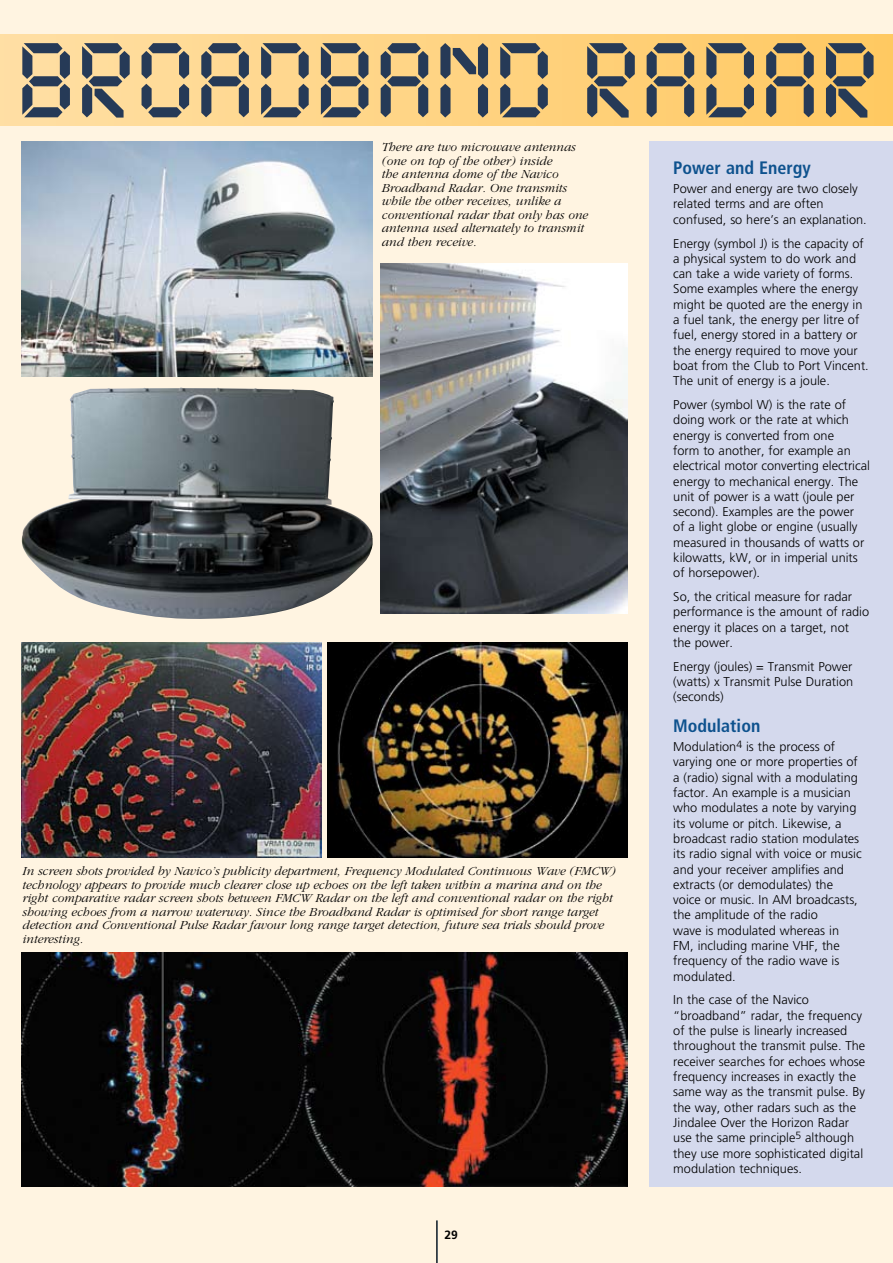
<style>
.page{position:relative;width:893px;height:1263px;background:#fff4e1}
.page>*{position:absolute;margin:0;border:0;box-sizing:border-box;transform-origin:0 0}
.t1{font:123px "Digital ICG";color:#263a57}
.t2{font:700 condensed 18px "Frutiger";color:#0e528e}
.t3{font:300 12.75px/15.3px "Frutiger";color:#000}
.t4{font:italic 300 12.75px/13.5px "Garamond";color:#000}
.t5{font:700 12px "Frutiger";color:#000}
</style>
<div class="page">
<hr style="left:437px;top:1220px;width:1px;height:43px;background:#1f4d76">
<hr style="left:436px;top:1220px;width:1px;height:43px;background:#000">
<div style="left:650px;top:141px;width:243px;height:1045px;background:#d4d9ed"></div>
<img style="left:22px;top:952px;width:605px;height:234px">
<img style="left:22px;top:642px;width:300px;height:215px">
<img style="left:327px;top:642px;width:300px;height:215px">
<img style="left:22px;top:142px;width:351px;height:235px">
<img style="left:22px;top:387px;width:351px;height:232px">
<img style="left:380px;top:263px;width:247px;height:351px">
<div style="left:0;top:34px;width:893px;height:92px;background:linear-gradient(to right,#ffdfa4,#ffc962)"></div>
<h1 class="t1" style="left:16px;top:-13px;width:864px">BROADBAND RADAR</h1>
<p class="t4" style="left:381px;top:141px;width:208px">There are two microwave antennas (one on top of the other) inside<br>the antenna dome of the Navico<br>Broadband Radar. One transmits while the other receives, unlike a conventional radar that only has one antenna used alternately to transmit and then receive.</p>
<p class="t4" style="left:22px;top:864px;width:595px">In screen shots provided by Navico’s publicity department, Frequency Modulated Continuous Wave (FMCW) technology appears to provide much clearer close up echoes on the left taken within a marina and on the right comparative radar screen shots between FMCW Radar on the left and conventional radar on the right showing echoes from a narrow waterway. Since the Broadband Radar is optimised for short range target detection and Conventional Pulse Radar favour long range target detection, future sea trials should prove interesting.</p>
<p class="t5" style="left:444px;top:1228px;width:15px">29</p>
<h2 class="t2" style="left:673px;top:157px;width:139px">Power and Energy</h2>
<p class="t3" style="left:673px;top:181px;width:195px">Power and energy are two closely related terms and are often confused, so here’s an explanation.</p>
<p class="t3" style="left:673px;top:236px;width:197px">Energy (symbol J) is the capacity of a physical system to do work and can take a wide variety of forms.<br>Some examples where the energy might be quoted are the energy in a fuel tank, the energy per litre of fuel, energy stored in a battery or the energy required to move your boat from the Club to Port Vincent.<br>The unit of energy is a joule.</p>
<p class="t3" style="left:673px;top:397px;width:198px">Power (symbol W) is the rate of doing work or the rate at which energy is converted from one<br>form to another, for example an electrical motor converting electrical energy to mechanical energy. The unit of power is a watt (joule per second). Examples are the power<br>of a light globe or engine (usually measured in thousands of watts or kilowatts, kW, or in imperial units of horsepower).</p>
<p class="t3" style="left:673px;top:589px;width:197px">So, the critical measure for radar performance is the amount of radio energy it places on a target, not the power.</p>
<p class="t3" style="left:673px;top:659px;width:181px;text-align:justify">Energy (joules) = Transmit Power (watts) x Transmit Pulse Duration (seconds)</p>
<h2 class="t2" style="left:673px;top:715px;width:89px">Modulation</h2>
<p class="t3" style="left:673px;top:739px;width:190px">Modulation<sup>4</sup> is the process of varying one or more properties of a (radio) signal with a modulating factor. An example is a musician who modulates a note by varying its volume or pitch. Likewise, a broadcast radio station modulates its radio signal with voice or music and your receiver amplifies and extracts (or demodulates) the voice or music. In AM broadcasts, the amplitude of the radio<br>wave is modulated whereas in<br>FM, including marine VHF, the frequency of the radio wave is modulated.</p>
<p class="t3" style="left:673px;top:992px;width:194px">In the case of the Navico “broadband” radar, the frequency of the pulse is linearly increased throughout the transmit pulse. The receiver searches for echoes whose frequency increases in exactly the same way as the transmit pulse. By the way, other radars such as the<br>Jindalee Over the Horizon Radar use the same principle<sup>5</sup> although they use more sophisticated digital modulation techniques.</p>
</div>
